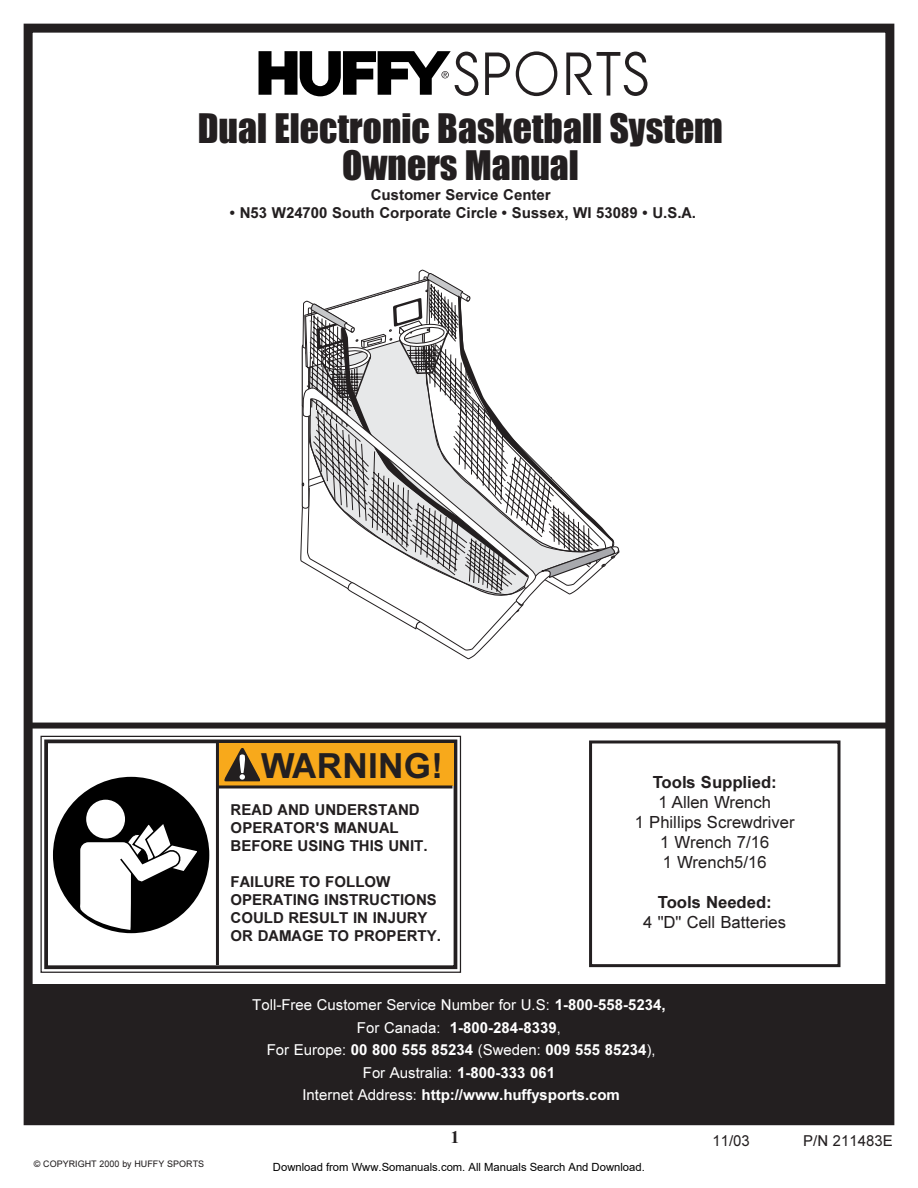
<style>
.page{position:relative;width:918px;height:1188px;background:#fff}
.page>*{position:absolute;margin:0;border:0;box-sizing:border-box;transform-origin:0 0}
.t1{font:37.5px/37.5px "TTB16 O00";color:#231f20;text-align:center}
.t2{font:34.5px "TTB0 CO00";letter-spacing:.005em;color:#231f20}
.t3{font:18px "TTB1 BO00";color:#231f20}
.t4{font:16.65px/20px "TTB11 O00";color:#231f20;text-align:center}
.t5{font:16.65px "TTB0 CO00";color:#231f20}
.t6{font:15px/18px "TTB0 CO00";color:#231f20}
.t7{font:15px/22.5px "TTB0 CO00";color:#fff;text-align:center}
.t8{font:15px "TTB11 O00";color:#fff}
.t9{font:15px "TTB11 O00";color:#231f20}
.t10{font:11.25px "Arial";color:#000}
.t11{font:9px "TTB11 O00";color:#231f20}
.s1{font-family:"TTB0 CO00"}
.s2{font-family:"TTB11 O00"}
</style>
<div class="page">
<div style="left:24px;top:24px;width:870px;height:1101px;border:9px solid #231f20"></div>
<div style="left:28px;top:984px;width:862px;height:135px;background:#231f20"></div>
<svg style="left:259px;top:51px;width:388px;height:45px"></svg>
<div style="left:30px;top:723px;width:862px;height:6px;background:#231f20"></div>
<div style="left:41px;top:736px;width:419px;height:236px;border:5px solid #fff"></div>
<div style="left:41px;top:736px;width:420px;height:237px;border:1px solid #231f20"></div>
<div style="left:44px;top:740px;width:413px;height:229px;border:4px solid #231f20"></div>
<div style="left:217px;top:744px;width:237px;height:42px;background:#f8a91b"></div>
<hr style="left:218px;top:785px;width:234px;height:3px;background:#231f20">
<div style="left:53px;top:777px;width:156px;height:156px;background:#000;border-radius:50%"></div>
<div style="left:86px;top:800px;width:39px;height:39px;background:#fff;border-radius:50%"></div>
<svg style="left:76px;top:820px;width:125px;height:113px"></svg>
<svg style="left:224px;top:748px;width:36px;height:34px"></svg>
<hr style="left:216px;top:742px;width:3px;height:223px;background:#231f20">
<svg style="left:300px;top:270px;width:320px;height:390px"></svg>
<div style="left:589px;top:740px;width:252px;height:227px;border:3px solid #231f20"></div>
<h1 class="t1" style="left:198px;top:111px;width:527px">Dual Electronic Basketball System<br>Owners Manual</h1>
<p class="t6" style="left:371px;top:187px;width:182px">Customer Service Center</p>
<p class="t6" style="left:230px;top:205px;width:468px">• N53 W24700 South Corporate Circle • Sussex, WI 53089 • U.S.A.</p>
<h2 class="t2" style="left:261px;top:753px;width:183px">WARNING!</h2>
<p class="t6" style="left:231px;top:802px;width:199px">READ AND UNDERSTAND<br>OPERATOR'S MANUAL<br>BEFORE USING THIS UNIT.</p>
<p class="t6" style="left:231px;top:874px;width:212px">FAILURE TO FOLLOW<br>OPERATING INSTRUCTIONS<br>COULD RESULT IN INJURY<br>OR DAMAGE TO PROPERTY.</p>
<p class="t5" style="left:653px;top:776px;width:126px">Tools Supplied:</p>
<p class="t4" style="left:635px;top:794px;width:161px">1 Allen Wrench<br>1 Phillips Screwdriver<br>1 Wrench 7/16<br>1 Wrench5/16</p>
<p class="t5" style="left:658px;top:896px;width:116px">Tools Needed:</p>
<p class="t4" style="left:643px;top:914px;width:144px">4 "D" Cell Batteries</p>
<p class="t8" style="left:252px;top:1000px;width:415px">Toll-Free Customer Service Number for U.S: <span class="s1">1-800-558-5234,</span></p>
<p class="t7" style="left:267px;top:1018px;width:391px"><span class="s2">For Canada:</span> 1-800-284-8339<span class="s2">,<br>For Europe:</span> 00 800 555 85234 <span class="s2">(Sweden:</span> 009 555 85234<span class="s2">),</span></p>
<p class="t8" style="left:363px;top:1067px;width:194px">For Australia: <span class="s1">1-800-333 061</span></p>
<p class="t7" style="left:302px;top:1085px;width:319px"><span class="s2">Internet Address:</span> http://www.huffysports.com</p>
<p class="t11" style="left:34px;top:1160px;width:172px">© COPYRIGHT 2000 by HUFFY SPORTS</p>
<p class="t3" style="left:451px;top:1131px;width:10px">1</p>
<p class="t9" style="left:712px;top:1136px;width:39px">11/03</p>
<p class="t9" style="left:803px;top:1136px;width:91px">P/N 211483E</p>
<p class="t10" style="left:273px;top:1160px;width:373px">Download from Www.Somanuals.com. All Manuals Search And Download.</p>
</div>
